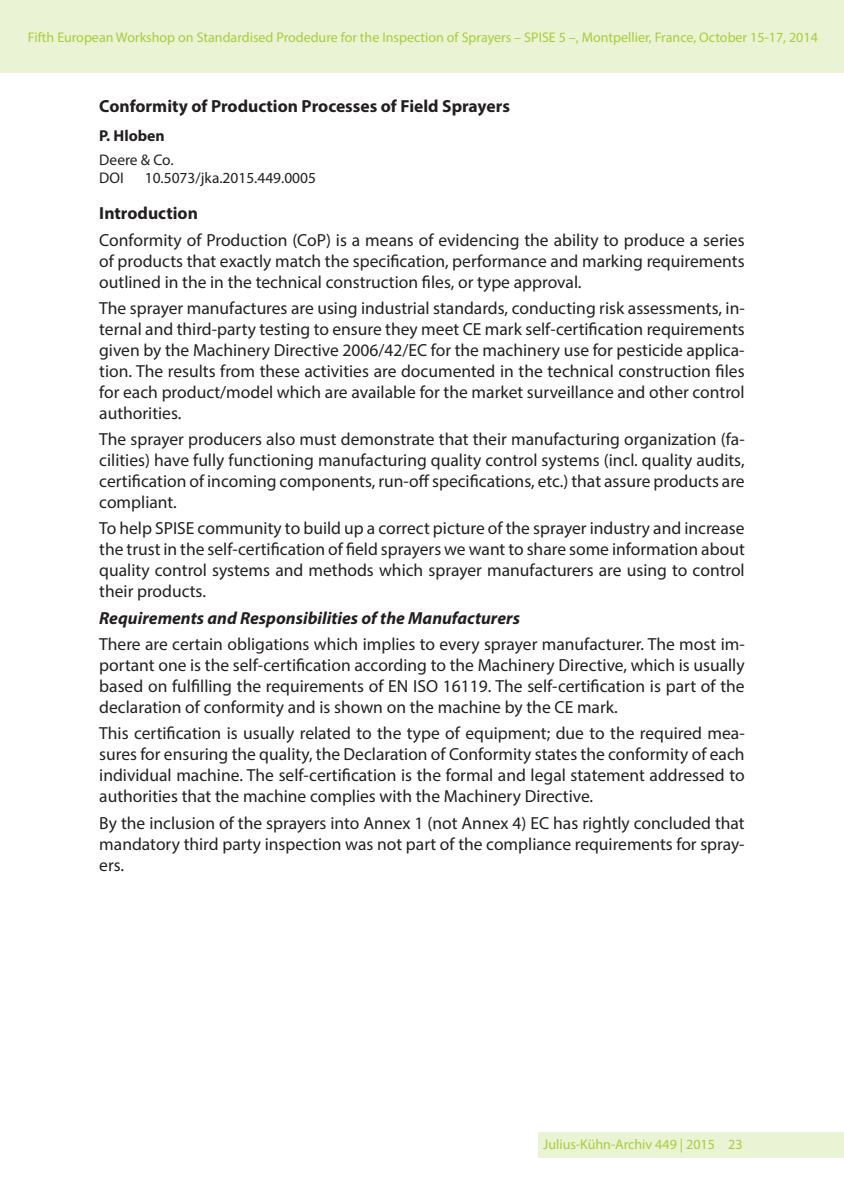
<style>
.page{position:relative;width:844px;height:1191px;background:#fff}
.page>*{position:absolute;margin:0;border:0;box-sizing:border-box;transform-origin:0 0}
.t1{font:17.5px/21px "Myriad Pro";color:#231f20;text-align:justify}
.t2{font:700 17.5px "Myriad Pro";color:#231f20}
.t3{font:700 15.75px "Myriad Pro";color:#231f20}
.t4{font:15.4px/18.6px "Myriad Pro";color:#231f20}
.t5{font:14px "Myriad Pro";color:#a6ce39}
.s1{font-weight:700}
.s2{font-weight:700;font-style:italic}
</style>
<div class="page">
<div style="left:0;top:0;width:843px;height:72px;background:#eaf3d4"></div>
<div style="left:538px;top:1132px;width:305px;height:25px;background:#eaf3d4"></div>
<p class="t5" style="left:28px;top:29px;width:791px">Fifth European Workshop on Standardised Prodedure for the Inspection of Sprayers – SPISE 5 –, Montpellier, France, October 15-17, 2014</p>
<p class="t2" style="left:99px;top:95px;width:412px">Conformity of Production Processes of Field Sprayers</p>
<p class="t3" style="left:99px;top:126px;width:67px">P. Hloben</p>
<p class="t4" style="left:99px;top:150px;width:76px">Deere &amp; Co.<br>DOI</p>
<p class="t4" style="left:145px;top:169px;width:173px">10.5073/jka.2015.449.0005</p>
<p class="t1" style="left:99px;top:200px;width:646px;line-height:26.2px"><span class="s1">Introduction<br></span>Conformity of Production (CoP) is a means of evidencing the ability to produce a series</p>
<p class="t1" style="left:99px;top:250px;width:646px">of products that exactly match the specification, performance and marking requirements outlined in the in the technical construction files, or type approval.</p>
<p class="t1" style="left:99px;top:297px;width:646px">The sprayer manufactures are using industrial standards, conducting risk assessments, in&shy;ternal and third-party testing to ensure they meet CE mark self-certification requirements given by the Machinery Directive 2006/42/EC for the machinery use for pesticide applica&shy;tion. The results from these activities are documented in the technical construction files for each product/model which are available for the market surveillance and other control authorities.</p>
<p class="t1" style="left:99px;top:428px;width:646px">The sprayer producers also must demonstrate that their manufacturing organization (fa&shy;cilities) have fully functioning manufacturing quality control systems (incl. quality audits, certification of incoming components, run-off specifications, etc.) that assure products are compliant.</p>
<p class="t1" style="left:99px;top:518px;width:646px">To help SPISE community to build up a correct picture of the sprayer industry and increase the trust in the self-certification of field sprayers we want to share some information about quality control systems and methods which sprayer manufacturers are using to control their products.</p>
<p class="t1" style="left:99px;top:604px;width:646px;line-height:26.2px"><span class="s2">Requirements and Responsibilities of the Manufacturers<br></span>There are certain obligations which implies to every sprayer manufacturer. The most im-</p>
<p class="t1" style="left:99px;top:654px;width:646px">portant one is the self-certification according to the Machinery Directive, which is usually based on fulfilling the requirements of EN ISO 16119. The self-certification is part of the declaration of conformity and is shown on the machine by the CE mark.</p>
<p class="t1" style="left:99px;top:722px;width:646px">This certification is usually related to the type of equipment; due to the required mea&shy;sures for ensuring the quality, the Declaration of Conformity states the conformity of each individual machine. The self-certification is the formal and legal statement addressed to authorities that the machine complies with the Machinery Directive.</p>
<p class="t1" style="left:99px;top:812px;width:646px">By the inclusion of the sprayers into Annex 1 (not Annex 4) EC has rightly concluded that mandatory third party inspection was not part of the compliance requirements for spray&shy;ers.</p>
<p class="t5" style="left:543px;top:1136px;width:173px">Julius-Kühn-Archiv 449 | 2015</p>
<p class="t5" style="left:728px;top:1135px;width:16px">23</p>
</div>
